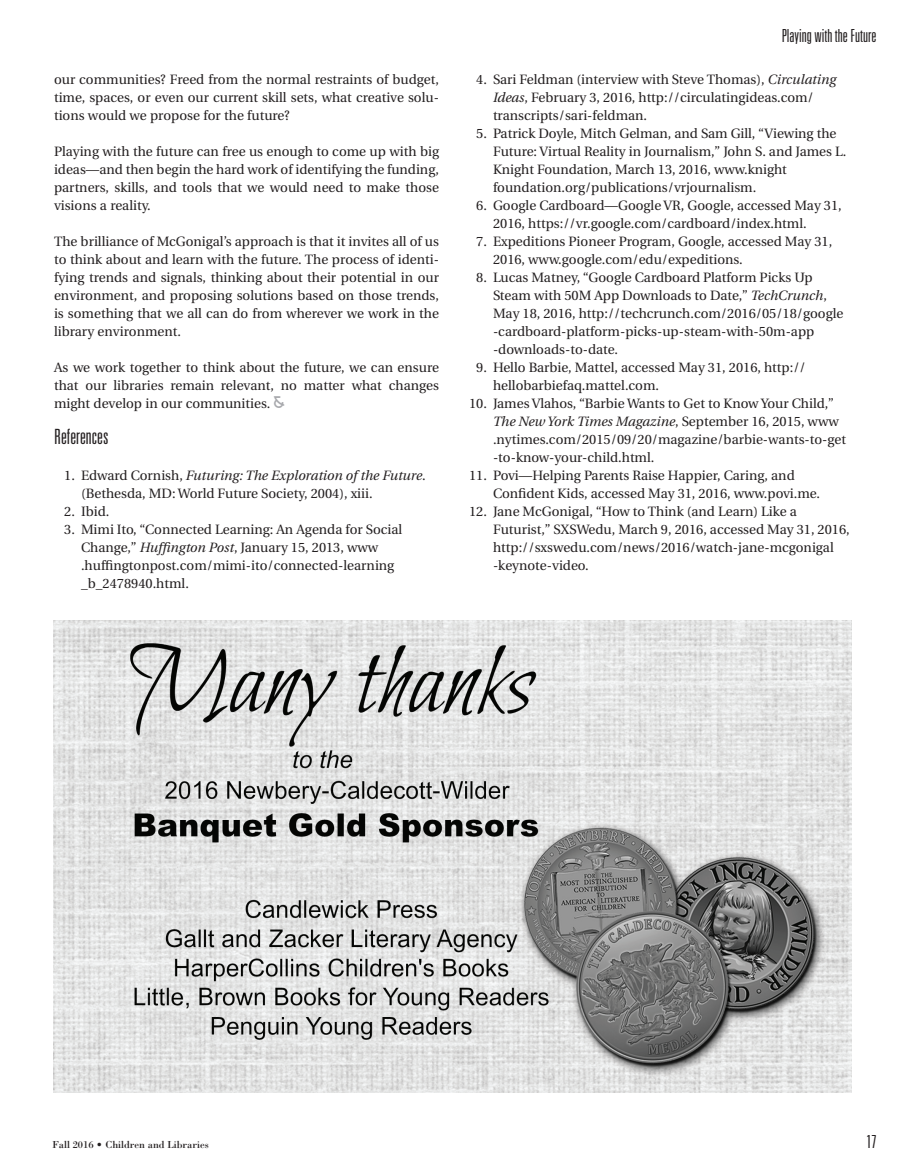
<style>
.page{position:relative;width:905px;height:1175px;background:#fff}
.page>*{position:absolute;margin:0;border:0;box-sizing:border-box;transform-origin:0 0}
.t1{font:300 ultra-condensed 21px "Univers";color:#231f20}
.t2{font:300 ultra-condensed 18px "Univers";color:#231f20}
.t3{font:13.5px/18px "Utopia";color:#231f20}
.t4{font:10.5px "Bodoni";color:#231f20}
.s1{font-family:"P22 Arts And Crafts";font-size:16.5px;color:#a8a9ad}
.s2{font-style:italic}
</style>
<div class="page">
<img style="left:54px;top:620px;width:797px;height:472px">
<p class="t3" style="left:54px;top:71px;width:386px;text-align:justify">our communities? Freed from the normal restraints of budget, time, spaces, or even our current skill sets, what creative solu&shy;tions would we propose for the future?</p>
<p class="t3" style="left:54px;top:143px;width:386px;text-align:justify">Playing with the future can free us enough to come up with big ideas—and then begin the hard work of identifying the funding, partners, skills, and tools that we would need to make those visions a reality.</p>
<p class="t3" style="left:54px;top:233px;width:386px;text-align:justify">The brilliance of McGonigal’s approach is that it invites all of us to think about and learn with the future. The process of identi&shy;fying trends and signals, thinking about their potential in our environment, and proposing solutions based on those trends, is something that we all can do from wherever we work in the library environment.</p>
<p class="t3" style="left:54px;top:359px;width:386px;text-align:justify">As we work together to think about the future, we can ensure that our libraries remain relevant, no matter what changes might develop in our communities. <span class="s1">&amp;</span></p>
<h1 class="t1" style="left:54px;top:426px;width:56px">References</h1>
<p class="t3" style="left:81px;top:467px;width:346px;text-indent:-17px">1. Edward Cornish, <span class="s2">Futuring: The Exploration of the Future</span>. (Bethesda, MD: World Future Society, 2004), xiii.</p>
<p class="t3" style="left:64px;top:503px;width:47px">2. Ibid.</p>
<p class="t3" style="left:81px;top:521px;width:323px;text-indent:-17px">3. Mimi Ito, “Connected Learning: An Agenda for Social Change,” <span class="s2">Huffington Post</span>, January 15, 2013, www .huffingtonpost.com/mimi-ito/connected-learning _b_2478940.html.</p>
<h2 class="t2" style="left:782px;top:26px;width:96px">Playing with the Future</h2>
<p class="t3" style="left:493px;top:71px;width:345px;text-indent:-17px">4. Sari Feldman (interview with Steve Thomas), <span class="s2">Circulating<br>Ideas</span>, February 3, 2016, http://circulatingideas.com/ transcripts/sari-feldman.</p>
<p class="t3" style="left:493px;top:125px;width:355px;text-indent:-17px">5. Patrick Doyle, Mitch Gelman, and Sam Gill, “Viewing the Future: Virtual Reality in Journalism,” John S. and James L.<br>Knight Foundation, March 13, 2016, www.knight foundation.org/publications/vrjournalism.</p>
<p class="t3" style="left:493px;top:197px;width:350px;text-indent:-17px">6. Google Cardboard—Google VR, Google, accessed May 31,<br>2016, https://vr.google.com/cardboard/index.html.</p>
<p class="t3" style="left:493px;top:233px;width:341px;text-indent:-17px">7. Expeditions Pioneer Program, Google, accessed May 31,<br>2016, www.google.com/edu/expeditions.</p>
<p class="t3" style="left:493px;top:269px;width:352px;text-indent:-17px">8. Lucas Matney, “Google Cardboard Platform Picks Up Steam with 50M App Downloads to Date,” <span class="s2">TechCrunch</span>, May 18, 2016, http://techcrunch.com/2016/05/18/google -cardboard-platform-picks-up-steam-with-50m-app -downloads-to-date.</p>
<p class="t3" style="left:493px;top:359px;width:314px;text-indent:-17px">9. Hello Barbie, Mattel, accessed May 31, 2016, http:// hellobarbiefaq.mattel.com.</p>
<p class="t3" style="left:493px;top:395px;width:355px;text-indent:-24px">10. James Vlahos, “Barbie Wants to Get to Know Your Child,” <span class="s2">The New York Times Magazine</span>, September 16, 2015, www .nytimes.com/2015/09/20/magazine/barbie-wants-to-get -to-know-your-child.html.</p>
<p class="t3" style="left:493px;top:467px;width:328px;text-indent:-24px">11. Povi—Helping Parents Raise Happier, Caring, and<br>Confident Kids, accessed May 31, 2016, www.povi.me.</p>
<p class="t3" style="left:493px;top:503px;width:358px;text-indent:-24px">12. Jane McGonigal, “How to Think (and Learn) Like a Futurist,” SXSWedu, March 9, 2016, accessed May 31, 2016, http://sxswedu.com/news/2016/watch-jane-mcgonigal -keynote-video.</p>
<p class="t4" style="left:52px;top:1138px;width:158px">Fall 2016 • Children and Libraries</p>
<h2 class="t2" style="left:866px;top:1132px;width:11px">17</h2>
</div>
